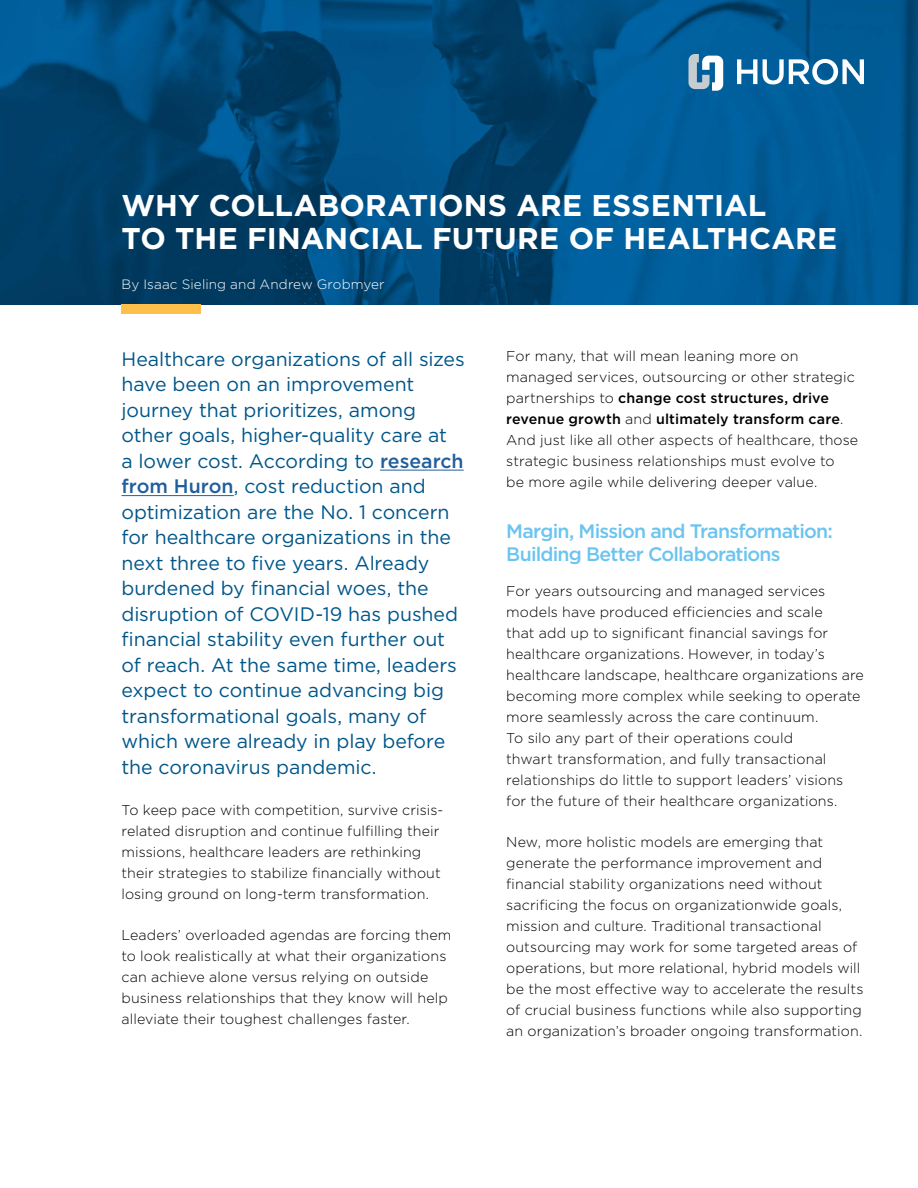
<style>
.page{position:relative;width:918px;height:1188px;background:#fff}
.page>*{position:absolute;margin:0;border:0;box-sizing:border-box;transform-origin:0 0}
.t1{font:700 30px/33px "Gotham";letter-spacing:.005em;color:#fff}
.t2{font:19.5px/25.5px "Gotham";letter-spacing:-.005em;color:#005689}
.t3{font:500 19.5px/23.4px "Gotham";letter-spacing:-.04em;color:#6bc4ef}
.t4{font:300 14.25px/21px "Gotham";letter-spacing:.005em;color:#000}
.t5{font:300 13.5px "Gotham";letter-spacing:.01em;color:#fff}
.s1{font-weight:500;color:#215e9e}
.s2{font-weight:500}
</style>
<div class="page">
<hr style="left:380px;top:470px;width:84px;height:1px;background:#215e9e">
<hr style="left:122px;top:495px;width:112px;height:1px;background:#215e9e">
<img style="left:0;top:0;width:918px;height:305px">
<div style="left:122px;top:305px;width:79px;height:9px;background:#febf4b"></div>
<svg style="left:737px;top:59px;width:20px;height:25px"></svg>
<svg style="left:763px;top:59px;width:101px;height:26px"></svg>
<svg style="left:688px;top:54px;width:35px;height:37px"></svg>
<h1 class="t1" style="left:122px;top:189px;width:717px">WHY COLLABORATIONS ARE ESSENTIAL<br>TO THE FINANCIAL FUTURE OF HEALTHCARE</h1>
<p class="t5" style="left:122px;top:275px;width:265px">By Isaac Sieling and Andrew Grobmyer</p>
<p class="t2" style="left:122px;top:345px;width:345px">Healthcare organizations of all sizes have been on an improvement journey that prioritizes, among other goals, higher-quality care at<br>a lower cost. According to <span class="s1">research from Huron</span>, cost reduction and optimization are the No. 1 concern for healthcare organizations in the next three to five years. Already burdened by financial woes, the disruption of COVID-19 has pushed financial stability even further out of reach. At the same time, leaders expect to continue advancing big transformational goals, many of which were already in play before the coronavirus pandemic.</p>
<p class="t4" style="left:122px;top:799px;width:323px">To keep pace with competition, survive crisis&shy;related disruption and continue fulfilling their missions, healthcare leaders are rethinking their strategies to stabilize financially without losing ground on long-term transformation.</p>
<p class="t4" style="left:122px;top:924px;width:331px">Leaders’ overloaded agendas are forcing them to look realistically at what their organizations can achieve alone versus relying on outside business relationships that they know will help alleviate their toughest challenges faster.</p>
<p class="t4" style="left:506px;top:345px;width:353px">For many, that will mean leaning more on managed services, outsourcing or other strategic partnerships to <span class="s2">change cost structures, drive revenue growth</span> and <span class="s2">ultimately transform care</span>.<br>And just like all other aspects of healthcare, those strategic business relationships must evolve to<br>be more agile while delivering deeper value.</p>
<h2 class="t3" style="left:506px;top:519px;width:328px">Margin, Mission and Transformation:<br>Building Better Collaborations</h2>
<p class="t4" style="left:506px;top:580px;width:359px">For years outsourcing and managed services models have produced efficiencies and scale<br>that add up to significant financial savings for healthcare organizations. However, in today’s healthcare landscape, healthcare organizations are becoming more complex while seeking to operate more seamlessly across the care continuum.<br>To silo any part of their operations could<br>thwart transformation, and fully transactional relationships do little to support leaders’ visions for the future of their healthcare organizations.</p>
<p class="t4" style="left:506px;top:831px;width:359px">New, more holistic models are emerging that generate the performance improvement and financial stability organizations need without sacrificing the focus on organizationwide goals, mission and culture. Traditional transactional outsourcing may work for some targeted areas of operations, but more relational, hybrid models will be the most effective way to accelerate the results of crucial business functions while also supporting an organization’s broader ongoing transformation.</p>
</div>
